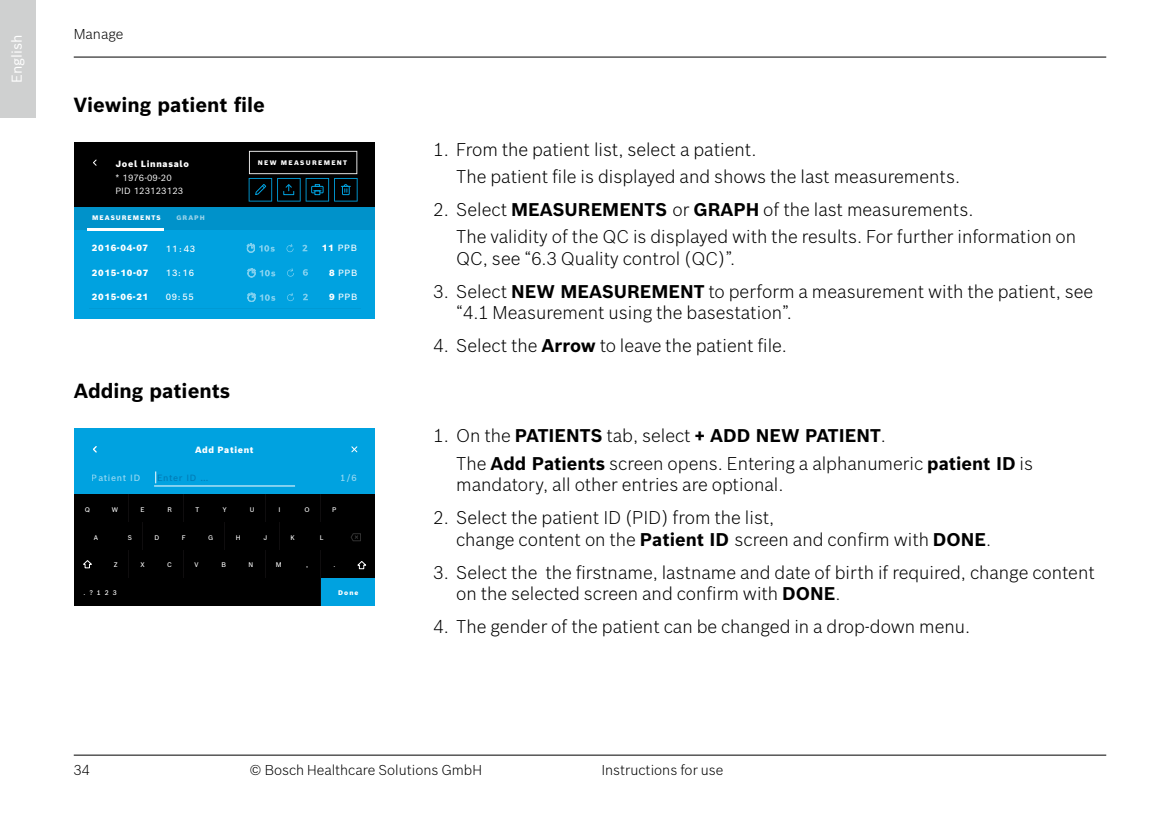
<style>
.page{position:relative;width:1163px;height:823px;background:#fff}
.page>*{position:absolute;margin:0;border:0;box-sizing:border-box;transform-origin:0 0}
.t1{font:700 20px "Bosch Sans";color:#000}
.t2{font:300 18px/27.2px "Bosch Sans";color:#000}
.t3{font:300 14px "Bosch Sans";color:#000}
.t4{font:14px "Bosch Sans";color:#fff}
.t5{font:900 8.8px "Bosch Sans";letter-spacing:.075em;color:#fff}
.t6{font:500 8.8px "Bosch Sans";letter-spacing:.075em;color:#fff}
.t7{font:8.8px/13.6px "Bosch Sans";letter-spacing:.01em;color:#fff}
.t8{font:500 8.8px "Bosch Sans";letter-spacing:.075em;color:#01629a}
.t9{font:500 6.6px "Bosch Sans";color:#fff}
.t10{font:900 6.6px "Bosch Sans";color:#fff}
.t11{font:900 6.4px "Bosch Sans";letter-spacing:.165em;color:#fff}
.t12{font:900 6.4px "Bosch Sans";letter-spacing:.2em;color:#fff}
.s1{font-weight:900}
.s2{font-weight:700}
</style>
<div class="page">
<hr style="left:74px;top:57px;width:1032px;height:1px;background:#000">
<hr style="left:74px;top:754px;width:1032px;height:1px;background:#000">
<div style="left:0;top:0;width:35px;height:117px;background:#cfd0d0"></div>
<div style="left:74px;top:142px;width:301px;height:176px;background:#00a2e0"></div>
<svg style="left:302px;top:244px;width:5px;height:7px"></svg>
<svg style="left:286px;top:244px;width:7px;height:8px"></svg>
<svg style="left:287px;top:268px;width:7px;height:8px"></svg>
<svg style="left:303px;top:269px;width:5px;height:6px"></svg>
<div style="left:89px;top:285px;width:271px;height:24px;background:#009ad5"></div>
<div style="left:89px;top:284px;width:271px;height:24px;background:#00a2e0"></div>
<svg style="left:303px;top:293px;width:5px;height:7px"></svg>
<svg style="left:287px;top:293px;width:7px;height:8px"></svg>
<div style="left:74px;top:142px;width:301px;height:65px;background:#000"></div>
<svg style="left:93px;top:159px;width:4px;height:7px"></svg>
<svg style="left:248px;top:151px;width:109px;height:50px"></svg>
<div style="left:74px;top:207px;width:301px;height:23px;background:#0092ca"></div>
<hr style="left:87px;top:228px;width:77px;height:2px;background:#fff">
<svg style="left:247px;top:243px;width:28px;height:9px"></svg>
<svg style="left:247px;top:268px;width:28px;height:9px"></svg>
<svg style="left:247px;top:293px;width:29px;height:8px"></svg>
<div style="left:74px;top:428px;width:301px;height:177px;background:#00a2e0"></div>
<hr style="left:154px;top:485px;width:141px;height:1px;background:#fff">
<svg style="left:93px;top:446px;width:4px;height:7px"></svg>
<svg style="left:351px;top:446px;width:7px;height:7px"></svg>
<svg style="left:155px;top:471px;width:1px;height:12px"></svg>
<div style="left:74px;top:494px;width:301px;height:111px;background:linear-gradient(to bottom,#070707,#070607)"></div>
<div style="left:74px;top:550px;width:27px;height:27px;background:#000"></div>
<div style="left:348px;top:550px;width:27px;height:27px;background:#000"></div>
<div style="left:101px;top:550px;width:27px;height:27px;background:#000"></div>
<div style="left:129px;top:550px;width:26px;height:27px;background:#000"></div>
<div style="left:156px;top:550px;width:27px;height:27px;background:#000"></div>
<div style="left:184px;top:550px;width:26px;height:27px;background:#000"></div>
<div style="left:211px;top:550px;width:27px;height:27px;background:#000"></div>
<div style="left:239px;top:550px;width:26px;height:27px;background:#000"></div>
<div style="left:266px;top:550px;width:27px;height:27px;background:#000"></div>
<div style="left:293px;top:550px;width:27px;height:27px;background:#000"></div>
<div style="left:321px;top:550px;width:26px;height:27px;background:#000"></div>
<div style="left:129px;top:578px;width:191px;height:27px;background:#000"></div>
<div style="left:74px;top:578px;width:54px;height:27px;background:#000"></div>
<div style="left:321px;top:578px;width:54px;height:27px;background:#00a2e0"></div>
<div style="left:74px;top:522px;width:40px;height:27px;background:#000"></div>
<div style="left:115px;top:522px;width:27px;height:27px;background:#000"></div>
<div style="left:143px;top:522px;width:26px;height:27px;background:#000"></div>
<div style="left:170px;top:522px;width:27px;height:27px;background:#000"></div>
<div style="left:197px;top:522px;width:27px;height:27px;background:#000"></div>
<div style="left:225px;top:522px;width:26px;height:27px;background:#000"></div>
<div style="left:252px;top:522px;width:27px;height:27px;background:#000"></div>
<div style="left:280px;top:522px;width:26px;height:27px;background:#000"></div>
<div style="left:307px;top:522px;width:27px;height:27px;background:#000"></div>
<div style="left:334px;top:522px;width:41px;height:27px;background:#000"></div>
<div style="left:348px;top:494px;width:27px;height:27px;background:#000"></div>
<div style="left:101px;top:494px;width:27px;height:27px;background:#000"></div>
<div style="left:129px;top:494px;width:26px;height:27px;background:#000"></div>
<div style="left:156px;top:494px;width:27px;height:27px;background:#000"></div>
<div style="left:184px;top:494px;width:26px;height:27px;background:#000"></div>
<div style="left:211px;top:494px;width:27px;height:27px;background:#000"></div>
<div style="left:239px;top:494px;width:26px;height:27px;background:#000"></div>
<div style="left:266px;top:494px;width:27px;height:27px;background:#000"></div>
<div style="left:293px;top:494px;width:27px;height:27px;background:#000"></div>
<div style="left:321px;top:494px;width:26px;height:27px;background:#000"></div>
<div style="left:74px;top:494px;width:27px;height:27px;background:#000"></div>
<svg style="left:351px;top:533px;width:10px;height:7px"></svg>
<svg style="left:83px;top:560px;width:9px;height:8px"></svg>
<svg style="left:357px;top:561px;width:10px;height:8px"></svg>
<p class="t4" style="left:6px;top:83px;width:50px;rotate:-90deg">English</p>
<p class="t3" style="left:74px;top:24px;width:51px">Manage</p>
<p class="t1" style="left:74px;top:89px;width:193px">Viewing patient file</p>
<p class="t5" style="left:115px;top:158px;width:75px">Joel Linnasalo</p>
<p class="t7" style="left:115px;top:170px;width:69px">* 1976-09-20<br>PID 123123123</p>
<p class="t11" style="left:92px;top:214px;width:70px">MEASUREMENTS</p>
<p class="t11" style="left:176px;top:214px;width:30px">GRAPH</p>
<p class="t12" style="left:258px;top:158px;width:91px">NEW MEASUREMENT</p>
<p class="t5" style="left:92px;top:242px;width:58px">2016-04-07</p>
<p class="t6" style="left:166px;top:242px;width:31px">11:43</p>
<p class="t6" style="left:322px;top:242px;width:37px"><span class="s1">11</span> PPB</p>
<p class="t5" style="left:92px;top:266px;width:58px">2015-10-07</p>
<p class="t6" style="left:166px;top:267px;width:30px">13: 16</p>
<p class="t6" style="left:329px;top:266px;width:30px"><span class="s1">8</span> PPB</p>
<p class="t5" style="left:92px;top:291px;width:58px">2015-06-21</p>
<p class="t6" style="left:166px;top:291px;width:29px">09: 55</p>
<p class="t6" style="left:329px;top:291px;width:30px"><span class="s1">9</span> PPB</p>
<p class="t1" style="left:74px;top:375px;width:158px">Adding patients</p>
<p class="t5" style="left:195px;top:443px;width:60px">Add Patient</p>
<p class="t6" style="left:92px;top:471px;width:50px">Patient ID</p>
<p class="t8" style="left:157px;top:470px;width:53px">Enter ID …</p>
<p class="t6" style="left:341px;top:470px;width:17px">1/6</p>
<p class="t9" style="left:85px;top:504px;width:7px">Q</p>
<p class="t9" style="left:112px;top:504px;width:8px">W</p>
<p class="t9" style="left:140px;top:504px;width:6px">E</p>
<p class="t9" style="left:168px;top:504px;width:6px">R</p>
<p class="t9" style="left:195px;top:504px;width:5px">T</p>
<p class="t9" style="left:223px;top:504px;width:5px">Y</p>
<p class="t9" style="left:250px;top:504px;width:6px">U</p>
<p class="t9" style="left:278px;top:504px;width:4px">I</p>
<p class="t9" style="left:304px;top:504px;width:7px">O</p>
<p class="t9" style="left:332px;top:504px;width:6px">P</p>
<p class="t9" style="left:94px;top:532px;width:6px">A</p>
<p class="t9" style="left:128px;top:532px;width:6px">S</p>
<p class="t9" style="left:154px;top:532px;width:6px">D</p>
<p class="t9" style="left:182px;top:532px;width:5px">F</p>
<p class="t9" style="left:208px;top:532px;width:7px">G</p>
<p class="t9" style="left:236px;top:532px;width:6px">H</p>
<p class="t9" style="left:263px;top:532px;width:5px">J</p>
<p class="t9" style="left:290px;top:532px;width:6px">K</p>
<p class="t9" style="left:320px;top:532px;width:5px">L</p>
<p class="t9" style="left:114px;top:559px;width:5px">Z</p>
<p class="t9" style="left:140px;top:559px;width:6px">X</p>
<p class="t9" style="left:167px;top:559px;width:6px">C</p>
<p class="t9" style="left:195px;top:559px;width:6px">V</p>
<p class="t9" style="left:221px;top:559px;width:6px">B</p>
<p class="t9" style="left:248px;top:559px;width:6px">N</p>
<p class="t9" style="left:276px;top:559px;width:7px">M</p>
<p class="t9" style="left:306px;top:559px;width:3px">,</p>
<p class="t9" style="left:333px;top:559px;width:3px">.</p>
<p class="t9" style="left:83px;top:587px;width:35px">. ? 1 2 3</p>
<p class="t10" style="left:338px;top:587px;width:21px">Done</p>
<p class="t2" style="left:456px;top:134px;width:505px;text-indent:-23px">1. From the patient list, select a patient.<br>The patient file is displayed and shows the last measurements.</p>
<p class="t2" style="left:456px;top:194px;width:621px;text-indent:-23px">2. Select <span class="s2">MEASUREMENTS</span> or <span class="s2">GRAPH</span> of the last measurements.<br>The validity of the QC is displayed with the results. For further information on</p>
<p class="t2" style="left:456px;top:243px;width:280px">QC, see “6.3 Quality control (QC)”.</p>
<p class="t2" style="left:456px;top:279px;width:638px;line-height:21.6px;text-indent:-23px">3. Select <span class="s2">NEW MEASUREMENT</span> to perform a measurement with the patient, see “4.1 Measurement using the basestation”.</p>
<p class="t2" style="left:433px;top:331px;width:355px">4. Select the <span class="s2">Arrow</span> to leave the patient file.</p>
<p class="t2" style="left:456px;top:421px;width:578px;text-indent:-23px">1. On the <span class="s2">PATIENTS</span> tab, select <span class="s2">+ ADD NEW PATIENT</span>.<br>The <span class="s2">Add Patients</span> screen opens. Entering a alphanumeric <span class="s2">patient ID</span> is</p>
<p class="t2" style="left:456px;top:469px;width:329px">mandatory, all other entries are optional.</p>
<p class="t2" style="left:456px;top:505px;width:536px;line-height:21.6px;text-indent:-23px">2. Select the patient ID (PID) from the list,<br>change content on the <span class="s2">Patient ID</span> screen and confirm with <span class="s2">DONE</span>.</p>
<p class="t2" style="left:456px;top:560px;width:640px;line-height:21.6px;text-indent:-23px">3. Select the the firstname, lastname and date of birth if required, change content on the selected screen and confirm with <span class="s2">DONE</span>.</p>
<p class="t2" style="left:433px;top:611px;width:538px">4. The gender of the patient can be changed in a drop-down menu.</p>
<p class="t3" style="left:74px;top:760px;width:17px">34</p>
<p class="t3" style="left:249px;top:760px;width:234px">© Bosch Healthcare Solutions GmbH</p>
<p class="t3" style="left:601px;top:760px;width:124px">Instructions for use</p>
</div>
